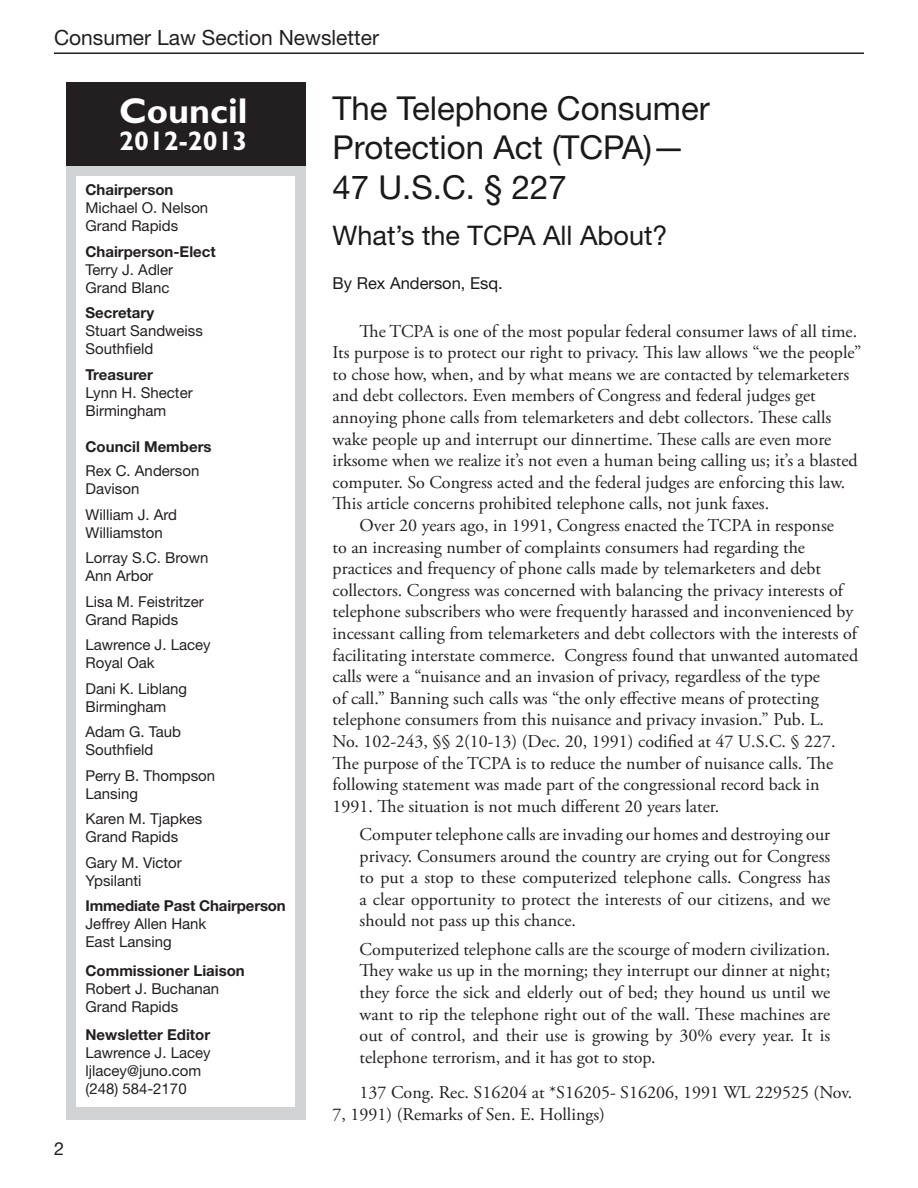
<style>
.page{position:relative;width:918px;height:1188px;background:#fff}
.page>*{position:absolute;margin:0;border:0;box-sizing:border-box;transform-origin:0 0}
.t1{font:700 36px "Gill Sans";color:#fff}
.CL_Headlines{font:33px/39.6px "Helvetica Neue LT Std";color:#1a1a1a}
.CL_Headlines-2{font:27px "Helvetica Neue LT Std";color:#1a1a1a}
.t2{font:700 27px "Gill Sans";color:#fff}
.t3{font:21px "Helvetica Neue LT Std";color:#231f20}
.t4{font:18px/21.6px "Adobe Garamond Pro";color:#231f20}
.t5{font:18px "Helvetica Neue LT Std";color:#231f20}
.t6{font:16.5px "Helvetica Neue LT Std";color:#1a1a1a}
.CL_Byline{font:15px "Helvetica Neue LT Std";color:#231f20}
.t7{font:700 15px "Helvetica Neue LT Std";color:#231f20}
</style>
<div class="page">
<hr style="left:54px;top:52px;width:810px;height:2px;background:#231f20">
<div style="left:66px;top:82px;width:240px;height:1038px;background:#d1d2d4"></div>
<div style="left:66px;top:82px;width:240px;height:84px;background:#231f20"></div>
<div style="left:76px;top:177px;width:220px;height:930px;background:#fff"></div>
<p class="t3" style="left:54px;top:25px;width:327px">Consumer Law Section Newsletter</p>
<p class="t5" style="left:54px;top:1138px;width:12px">2</p>
<p class="t1" style="left:119px;top:90px;width:130px">Council</p>
<p class="t2" style="left:119px;top:125px;width:130px">2012-2013</p>
<p class="t7" style="left:86px;top:180px;width:90px">Chairperson</p>
<p class="CL_Byline" style="left:86px;top:199px;width:124px">Michael O. Nelson</p>
<p class="CL_Byline" style="left:86px;top:217px;width:94px">Grand Rapids</p>
<p class="t7" style="left:86px;top:242px;width:132px">Chairperson-Elect</p>
<p class="CL_Byline" style="left:86px;top:260px;width:89px">Terry J. Adler</p>
<p class="CL_Byline" style="left:86px;top:278px;width:85px">Grand Blanc</p>
<p class="t7" style="left:86px;top:303px;width:70px">Secretary</p>
<p class="CL_Byline" style="left:86px;top:322px;width:119px">Stuart Sandweiss</p>
<p class="CL_Byline" style="left:86px;top:340px;width:69px">Southfield</p>
<p class="t7" style="left:86px;top:365px;width:69px">Treasurer</p>
<p class="CL_Byline" style="left:86px;top:383px;width:109px">Lynn H. Shecter</p>
<p class="CL_Byline" style="left:86px;top:401px;width:82px">Birmingham</p>
<p class="t7" style="left:86px;top:437px;width:128px">Council Members</p>
<p class="CL_Byline" style="left:86px;top:462px;width:115px">Rex C. Anderson</p>
<p class="CL_Byline" style="left:86px;top:480px;width:55px">Davison</p>
<p class="CL_Byline" style="left:86px;top:506px;width:93px">William J. Ard</p>
<p class="CL_Byline" style="left:86px;top:524px;width:79px">Williamston</p>
<p class="CL_Byline" style="left:86px;top:549px;width:125px">Lorray S.C. Brown</p>
<p class="CL_Byline" style="left:86px;top:567px;width:69px">Ann Arbor</p>
<p class="CL_Byline" style="left:86px;top:593px;width:120px">Lisa M. Feistritzer</p>
<p class="CL_Byline" style="left:86px;top:611px;width:94px">Grand Rapids</p>
<p class="CL_Byline" style="left:86px;top:636px;width:127px">Lawrence J. Lacey</p>
<p class="CL_Byline" style="left:86px;top:654px;width:71px">Royal Oak</p>
<p class="CL_Byline" style="left:86px;top:680px;width:103px">Dani K. Liblang</p>
<p class="CL_Byline" style="left:86px;top:698px;width:82px">Birmingham</p>
<p class="CL_Byline" style="left:86px;top:723px;width:97px">Adam G. Taub</p>
<p class="CL_Byline" style="left:86px;top:741px;width:69px">Southfield</p>
<p class="CL_Byline" style="left:86px;top:767px;width:131px">Perry B. Thompson</p>
<p class="CL_Byline" style="left:86px;top:785px;width:54px">Lansing</p>
<p class="CL_Byline" style="left:86px;top:810px;width:118px">Karen M. Tjapkes</p>
<p class="CL_Byline" style="left:86px;top:828px;width:94px">Grand Rapids</p>
<p class="CL_Byline" style="left:86px;top:854px;width:98px">Gary M. Victor</p>
<p class="CL_Byline" style="left:86px;top:872px;width:58px">Ypsilanti</p>
<p class="t7" style="left:86px;top:897px;width:202px">Immediate Past Chairperson</p>
<p class="CL_Byline" style="left:86px;top:915px;width:122px">Jeffrey Allen Hank</p>
<p class="CL_Byline" style="left:86px;top:933px;width:88px">East Lansing</p>
<p class="t7" style="left:86px;top:961px;width:161px">Commissioner Liaison</p>
<p class="CL_Byline" style="left:86px;top:980px;width:135px">Robert J. Buchanan</p>
<p class="CL_Byline" style="left:86px;top:998px;width:94px">Grand Rapids</p>
<p class="t7" style="left:86px;top:1026px;width:126px">Newsletter Editor</p>
<p class="CL_Byline" style="left:86px;top:1044px;width:127px">Lawrence J. Lacey</p>
<p class="CL_Byline" style="left:86px;top:1062px;width:117px">ljlacey@juno.com</p>
<p class="CL_Byline" style="left:86px;top:1080px;width:103px">(248) 584-2170</p>
<p class="CL_Headlines" style="left:333px;top:88px;width:379px">The Telephone Consumer<br>Protection Act (TCPA)—</p>
<p class="CL_Headlines" style="left:333px;top:167px;width:236px">47 U.S.C. § 227</p>
<p class="CL_Headlines-2" style="left:333px;top:219px;width:337px">What’s the TCPA All About?</p>
<p class="t6" style="left:333px;top:274px;width:172px">By Rex Anderson, Esq.</p>
<p class="t4" style="left:333px;top:321px;width:530px;text-indent:27px">The TCPA is one of the most popular federal consumer laws of all time.<br>Its purpose is to protect our right to privacy. This law allows “we the people” to chose how, when, and by what means we are contacted by telemarketers and debt collectors. Even members of Congress and federal judges get annoying phone calls from telemarketers and debt collectors. These calls wake people up and interrupt our dinnertime. These calls are even more irksome when we realize it’s not even a human being calling us; it’s a blasted computer. So Congress acted and the federal judges are enforcing this law.<br>This article concerns prohibited telephone calls, not junk faxes.</p>
<p class="t4" style="left:333px;top:515px;width:527px;text-indent:27px">Over 20 years ago, in 1991, Congress enacted the TCPA in response<br>to an increasing number of complaints consumers had regarding the practices and frequency of phone calls made by telemarketers and debt collectors. Congress was concerned with balancing the privacy interests of telephone subscribers who were frequently harassed and inconvenienced by incessant calling from telemarketers and debt collectors with the interests of facilitating interstate commerce. Congress found that unwanted automated calls were a “nuisance and an invasion of privacy, regardless of the type<br>of call.” Banning such calls was “the only effective means of protecting telephone consumers from this nuisance and privacy invasion.” Pub. L.<br>No. 102‐243, §§ 2(10‐13) (Dec. 20, 1991) codified at 47 U.S.C. § 227.<br>The purpose of the TCPA is to reduce the number of nuisance calls. The following statement was made part of the congressional record back in 1991. The situation is not much different 20 years later.</p>
<p class="t4" style="left:360px;top:824px;width:472px;text-align:justify">Computer telephone calls are invading our homes and destroying our privacy. Consumers around the country are crying out for Congress to put a stop to these computerized telephone calls. Congress has a clear opportunity to protect the interests of our citizens, and we should not pass up this chance.</p>
<p class="t4" style="left:360px;top:939px;width:472px;text-align:justify">Computerized telephone calls are the scourge of modern civilization.<br>They wake us up in the morning; they interrupt our dinner at night; they force the sick and elderly out of bed; they hound us until we want to rip the telephone right out of the wall. These machines are out of control, and their use is growing by 30% every year. It is telephone terrorism, and it has got to stop.</p>
<p class="t4" style="left:333px;top:1082px;width:521px;text-indent:27px">137 Cong. Rec. S16204 at *S16205‐ S16206, 1991 WL 229525 (Nov.<br>7, 1991) (Remarks of Sen. E. Hollings)</p>
</div>
